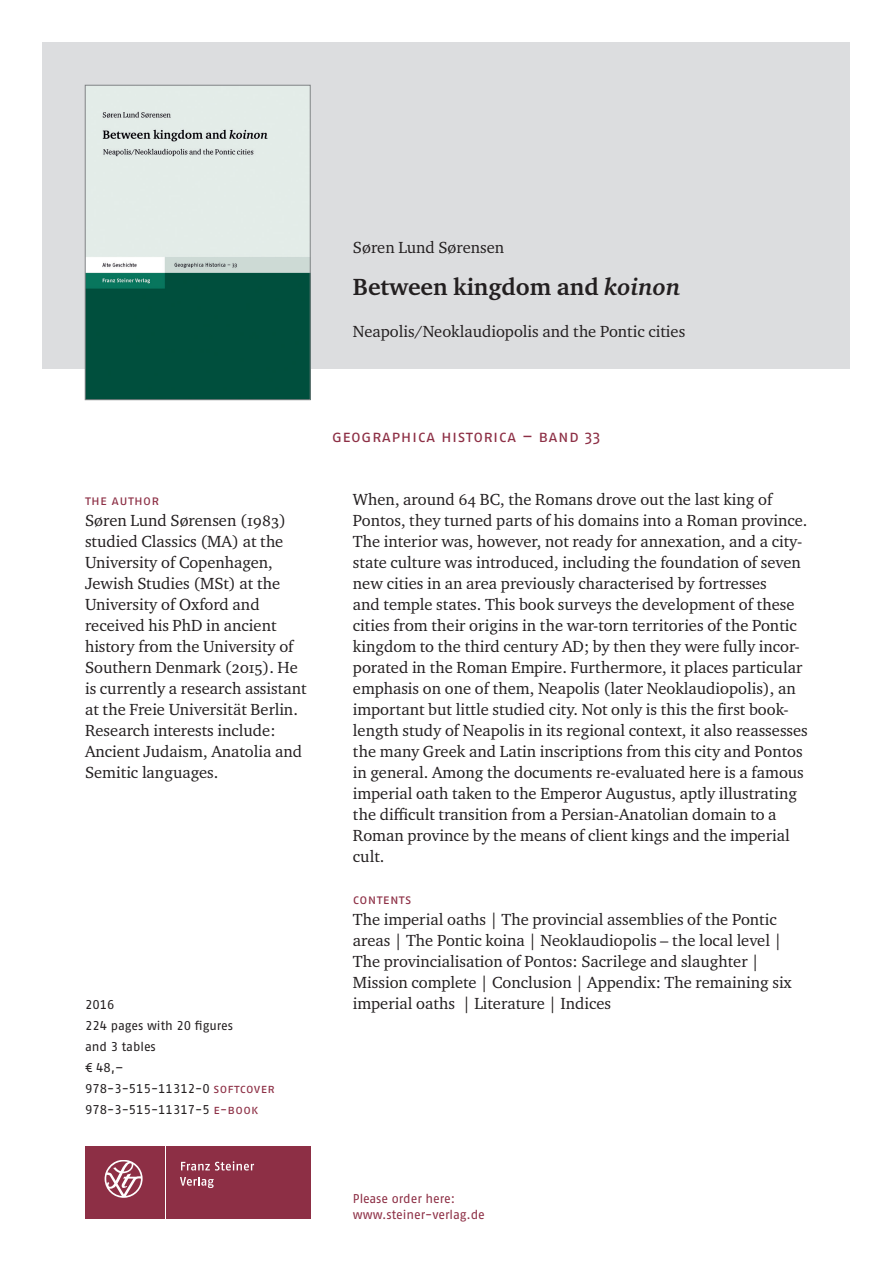
<style>
.page{position:relative;width:893px;height:1263px;background:#fff}
.page>*{position:absolute;margin:0;border:0;box-sizing:border-box;transform-origin:0 0}
.t1{font:700 24px "Charter ITC Pro";color:#231f20}
.t2{font:16.5px/21px "Charter ITC Pro";color:#231f20}
.t3{font:16.5px "Fago Pro";letter-spacing:.025em;color:#8d2f45}
.t4{font:13.5px "Fago Pro";letter-spacing:.025em;color:#8d2f45}
.t5{font:12.75px/21px "Fago Pro";color:#231f20}
.t6{font:12.75px/16.5px "Fago Pro";color:#8d2f45}
.s1{font-style:italic}
.s2{color:#8d2f45}
</style>
<div class="page">
<div style="left:43px;top:43px;width:807px;height:326px;background:#dcdddf"></div>
<div style="left:85px;top:1146px;width:79px;height:72px;background:#8d2f45"></div>
<div style="left:166px;top:1146px;width:144px;height:72px;background:#8d2f45"></div>
<svg style="left:181px;top:1161px;width:73px;height:9px"></svg>
<svg style="left:180px;top:1177px;width:34px;height:11px"></svg>
<svg style="left:105px;top:1160px;width:38px;height:38px"></svg>
<img style="left:87px;top:87px;width:221px;height:311px">
<div style="left:85px;top:85px;width:225px;height:315px;border:1px solid #808285"></div>
<p class="t2" style="left:353px;top:237px;width:153px">Søren Lund Sørensen</p>
<h1 class="t1" style="left:353px;top:272px;width:329px">Between kingdom and <span class="s1">koinon</span></h1>
<p class="t2" style="left:353px;top:321px;width:334px">Neapolis/Neoklaudiopolis and the Pontic cities</p>
<p class="t4" style="left:85px;top:492px;width:76px">the author</p>
<p class="t2" style="left:85px;top:510px;width:223px">Søren Lund Sørensen (1983) studied Classics (MA) at the<br>University of Copenhagen,<br>Jewish Studies (MSt) at the<br>University of Oxford and received his PhD in ancient history from the University of<br>Southern Denmark (2015). He is currently a research assistant at the Freie Universität Berlin.<br>Research interests include:<br>Ancient Judaism, Anatolia and<br>Semitic languages.</p>
<p class="t5" style="left:85px;top:994px;width:191px">2016<br>224 pages with 20 figures<br>and 3 tables<br>€ 48,–<br>978-3-515-11312-0 <span class="s2">softcover<br></span>978-3-515-11317-5 <span class="s2">e-book</span></p>
<p class="t3" style="left:332px;top:426px;width:270px">Geog raphica H istorica – Band 33</p>
<p class="t2" style="left:353px;top:489px;width:456px">When, around 64 BC, the Romans drove out the last king of Pontos, they turned parts of his domains into a Roman province.<br>The interior was, however, not ready for annexation, and a city&shy;state culture was introduced, including the foundation of seven new cities in an area previously characterised by fortresses<br>and temple states. This book surveys the development of these cities from their origins in the war-torn territories of the Pontic kingdom to the third century AD; by then they were fully incor&shy;porated in the Roman Empire. Furthermore, it places particular emphasis on one of them, Neapolis (later Neoklaudiopolis), an important but little studied city. Not only is this the first book&shy;length study of Neapolis in its regional context, it also reassesses the many Greek and Latin inscriptions from this city and Pontos in general. Among the documents re-evaluated here is a famous imperial oath taken to the Emperor Augustus, aptly illustrating the difficult transition from a Persian-Anatolian domain to a Roman province by the means of client kings and the imperial cult.</p>
<p class="t4" style="left:353px;top:891px;width:60px">contents</p>
<p class="t2" style="left:353px;top:909px;width:440px">The imperial oaths | The provincial assemblies of the Pontic areas | The Pontic koina | Neoklaudiopolis – the local level | The provincialisation of Pontos: Sacrilege and slaughter | Mission complete | Conclusion | Appendix: The remaining six imperial oaths | Literature | Indices</p>
<p class="t6" style="left:353px;top:1190px;width:134px">Please order here: www.steiner-verlag.de</p>
</div>
